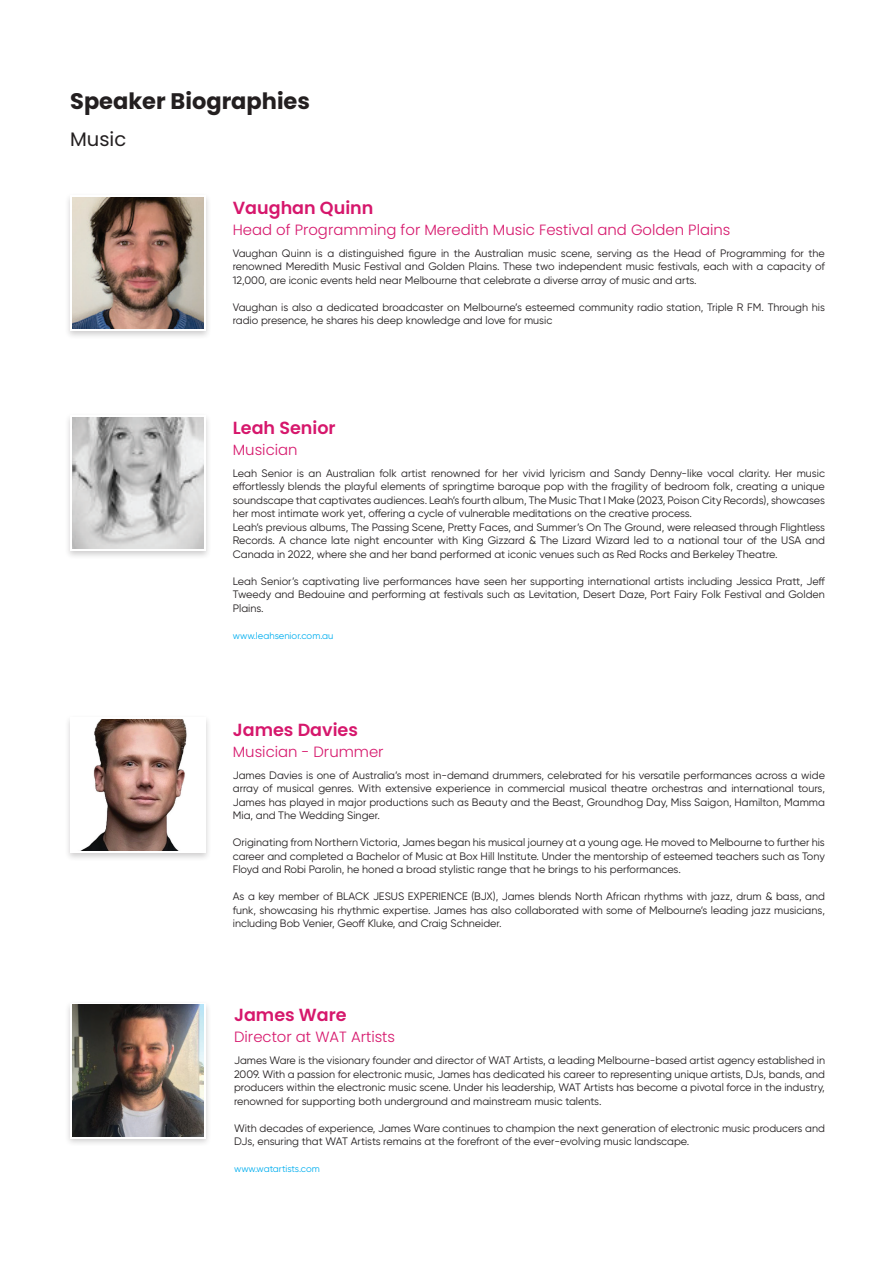
<style>
.page{position:relative;width:893px;height:1263px;background:#fff}
.page>*{position:absolute;margin:0;border:0;box-sizing:border-box;transform-origin:0 0}
.t1{font:700 22.5px "Poppins";color:#231f20}
.t2{font:19.5px "Poppins";color:#231f20}
.t3{font:600 17.55px "Poppins";color:#d6176c}
.t4{font:300 14.85px "Poppins";color:#d6176c}
.t5{font:10.8px/13.5px "Gilroy";color:#231f20;text-align:justify}
.t6{font:9.45px "Gilroy";color:#00aeef}
</style>
<div class="page">
<div style="left:64px;top:412px;width:147px;height:148px;background:#231f20;opacity:.22"></div>
<svg style="left:70px;top:416px;width:135px;height:135px"></svg>
<img style="left:72px;top:417px;width:131px;height:132px">
<div style="left:64px;top:714px;width:147px;height:148px;background:#231f20;opacity:.22"></div>
<div style="left:70px;top:717px;width:135px;height:136px;background:#fff"></div>
<img style="left:80px;top:719px;width:107px;height:132px">
<div style="left:64px;top:192px;width:147px;height:148px;background:#231f20;opacity:.22"></div>
<svg style="left:70px;top:196px;width:135px;height:135px"></svg>
<img style="left:72px;top:198px;width:131px;height:131px">
<div style="left:64px;top:1000px;width:147px;height:147px;background:#231f20;opacity:.22"></div>
<svg style="left:70px;top:1003px;width:135px;height:135px"></svg>
<img style="left:72px;top:1005px;width:131px;height:131px">
<h1 class="t1" style="left:70px;top:88px;width:241px">Speaker Biographies</h1>
<h2 class="t2" style="left:70px;top:128px;width:58px">Music</h2>
<h3 class="t3" style="left:233px;top:198px;width:142px">Vaughan Quinn</h3>
<h3 class="t4" style="left:233px;top:221px;width:499px">Head of Programming for Meredith Music Festival and Golden Plains</h3>
<p class="t5" style="left:233px;top:246px;width:594px">Vaughan Quinn is a distinguished figure in the Australian music scene, serving as the Head of Programming for the renowned Meredith Music Festival and Golden Plains. These two independent music festivals, each with a capacity of 12,000, are iconic events held near Melbourne that celebrate a diverse array of music and arts.</p>
<p class="t5" style="left:233px;top:300px;width:594px">Vaughan is also a dedicated broadcaster on Melbourne’s esteemed community radio station, Triple R FM. Through his radio presence, he shares his deep knowledge and love for music</p>
<h3 class="t3" style="left:233px;top:418px;width:104px">Leah Senior</h3>
<h3 class="t4" style="left:233px;top:441px;width:66px">Musician</h3>
<p class="t5" style="left:233px;top:466px;width:594px;text-align:left">Leah Senior is an Australian folk artist renowned for her vivid lyricism and Sandy Denny-like vocal clarity. Her music effortlessly blends the playful elements of springtime baroque pop with the fragility of bedroom folk, creating a unique soundscape that captivates audiences. Leah’s fourth album, The Music That I Make (2023, Poison City Records), showcases her most intimate work yet, offering a cycle of vulnerable meditations on the creative process.<br>Leah’s previous albums, The Passing Scene, Pretty Faces, and Summer’s On The Ground, were released through Flightless Records. A chance late night encounter with King Gizzard &amp; The Lizard Wizard led to a national tour of the USA and Canada in 2022, where she and her band performed at iconic venues such as Red Rocks and Berkeley Theatre.</p>
<p class="t5" style="left:233px;top:574px;width:594px">Leah Senior’s captivating live performances have seen her supporting international artists including Jessica Pratt, Jeff Tweedy and Bedouine and performing at festivals such as Levitation, Desert Daze, Port Fairy Folk Festival and Golden Plains.</p>
<p class="t6" style="left:233px;top:630px;width:102px">www.leahsenior.com.au</p>
<h3 class="t3" style="left:233px;top:720px;width:127px">James Davies</h3>
<h3 class="t4" style="left:233px;top:743px;width:152px">Musician - Drummer</h3>
<p class="t5" style="left:233px;top:768px;width:594px">James Davies is one of Australia’s most in-demand drummers, celebrated for his versatile performances across a wide array of musical genres. With extensive experience in commercial musical theatre orchestras and international tours, James has played in major productions such as Beauty and the Beast, Groundhog Day, Miss Saigon, Hamilton, Mamma Mia, and The Wedding Singer.</p>
<p class="t5" style="left:233px;top:836px;width:594px">Originating from Northern Victoria, James began his musical journey at a young age. He moved to Melbourne to further his career and completed a Bachelor of Music at Box Hill Institute. Under the mentorship of esteemed teachers such as Tony Floyd and Robi Parolin, he honed a broad stylistic range that he brings to his performances.</p>
<p class="t5" style="left:233px;top:890px;width:594px">As a key member of BLACK JESUS EXPERIENCE (BJX), James blends North African rhythms with jazz, drum &amp; bass, and funk, showcasing his rhythmic expertise. James has also collaborated with some of Melbourne’s leading jazz musicians, including Bob Venier, Geoff Kluke, and Craig Schneider.</p>
<h3 class="t3" style="left:234px;top:1005px;width:114px">James Ware</h3>
<h3 class="t4" style="left:234px;top:1028px;width:163px">Director at WAT Artists</h3>
<p class="t5" style="left:234px;top:1053px;width:592px">James Ware is the visionary founder and director of WAT Artists, a leading Melbourne-based artist agency established in 2009. With a passion for electronic music, James has dedicated his career to representing unique artists, DJs, bands, and producers within the electronic music scene. Under his leadership, WAT Artists has become a pivotal force in the industry, renowned for supporting both underground and mainstream music talents.</p>
<p class="t5" style="left:234px;top:1121px;width:592px">With decades of experience, James Ware continues to champion the next generation of electronic music producers and<br>DJs, ensuring that WAT Artists remains at the forefront of the ever-evolving music landscape.</p>
<p class="t6" style="left:234px;top:1163px;width:87px">www.watartists.com</p>
</div>
